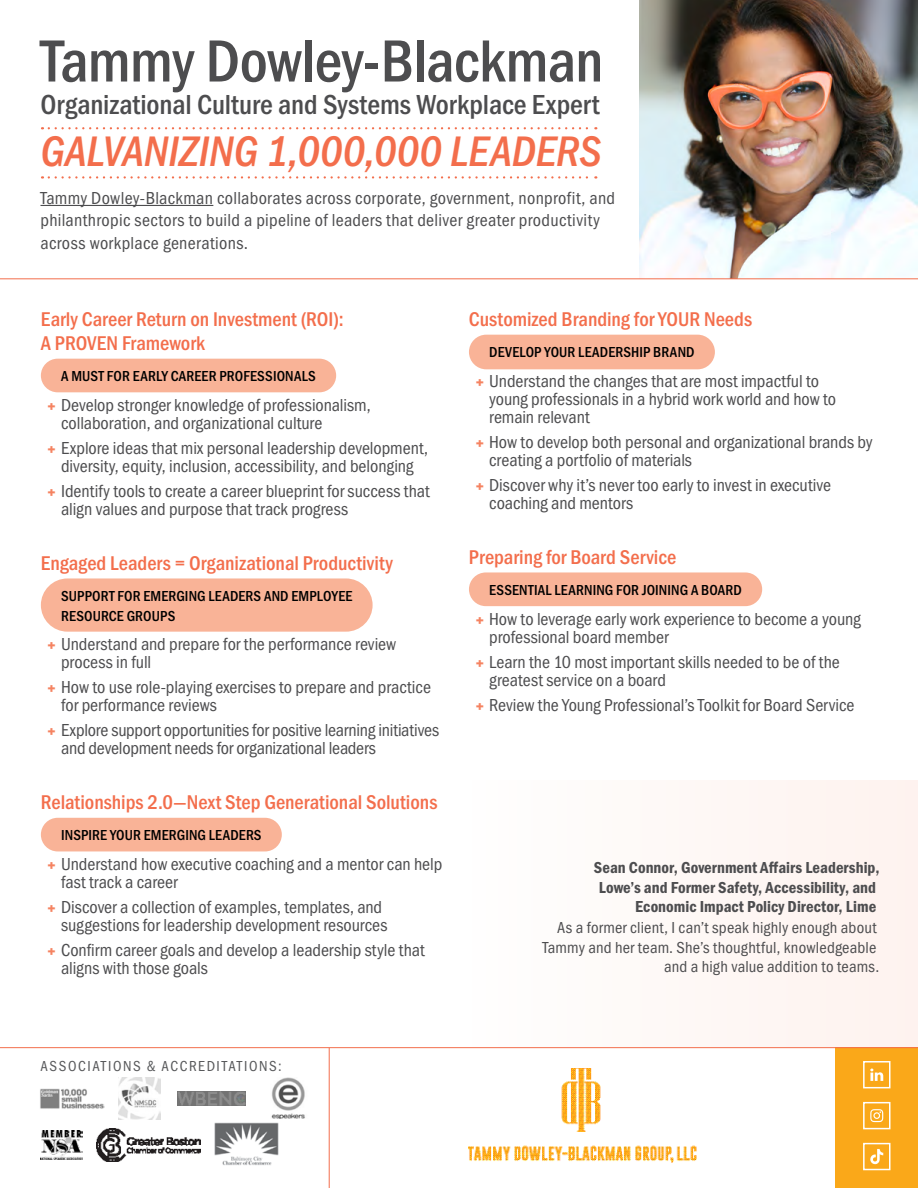
<style>
.page{position:relative;width:918px;height:1188px;background:#fff}
.page>*{position:absolute;margin:0;border:0;box-sizing:border-box;transform-origin:0 0}
.t1{font:500 61.5px "Franklin Gothic URW Cond";letter-spacing:-.01em;color:#4d4d4f}
.t2{font:44.25px "Franklin Gothic URW Con Med Ita";letter-spacing:-.005em;color:#f36e4c}
.t3{font:500 28.5px "Franklin Gothic URW Cond";color:#4d4d4f}
.t4{font:500 20.7px/24px "Franklin Gothic URW Cond";color:#f36e4c}
.t5{font:18px/18px "Franklin Gothic URW Cond";color:#4d4d4f}
.t6{font:16.5px/19.5px "Franklin Gothic URW Cond";letter-spacing:.01em;color:#4d4d4f;text-align:right}
.P_new{font:16.5px/19.5px "Franklin Gothic URW Con Dem";letter-spacing:.005em;color:#4d4d4f;text-align:right}
.h3_bubble{font:500 15px/19.5px "Franklin Gothic URW Cond";letter-spacing:.01em;color:#000}
.t7{font:15px "Franklin Gothic URW Cond";letter-spacing:.105em;color:#58595b}
.s1{font-family:"Peacock Deep";font-weight:700;color:#f58361}
</style>
<div class="page">
<div style="left:470px;top:781px;width:448px;height:267px;background:#fef8f6"></div>
<div style="left:836px;top:1048px;width:82px;height:140px;background:#faa819"></div>
<hr style="left:40px;top:205px;width:173px;height:1px;background:#4d4d4f">
<img style="left:639px;top:0;width:279px;height:279px">
<svg style="left:49px;top:127px;width:547px;height:2px"></svg>
<svg style="left:49px;top:176px;width:547px;height:3px"></svg>
<div style="left:863px;top:1061px;width:28px;height:27px;border:2px solid #fff"></div>
<svg style="left:870px;top:1069px;width:13px;height:12px"></svg>
<div style="left:863px;top:1102px;width:28px;height:27px;border:2px solid #fff"></div>
<svg style="left:870px;top:1109px;width:13px;height:13px"></svg>
<div style="left:863px;top:1143px;width:28px;height:27px;border:2px solid #fff"></div>
<svg style="left:870px;top:1149px;width:13px;height:15px"></svg>
<hr style="left:0;top:1047px;width:918px;height:1px;background:#f36e4c">
<hr style="left:0;top:279px;width:918px;height:1px;background:#f36e4c">
<div style="left:41px;top:359px;width:295px;height:33px;background:#f9b397;border-radius:17px"></div>
<div style="left:41px;top:578px;width:332px;height:54px;background:#f9b397;border-radius:27px"></div>
<div style="left:41px;top:818px;width:241px;height:33px;background:#f9b397;border-radius:17px"></div>
<div style="left:469px;top:335px;width:246px;height:34px;background:#f9b397;border-radius:17px"></div>
<div style="left:469px;top:572px;width:293px;height:34px;background:#f9b397;border-radius:17px"></div>
<img style="left:468px;top:1068px;width:229px;height:95px">
<img style="left:271px;top:1078px;width:34px;height:41px">
<svg style="left:177px;top:1091px;width:69px;height:15px"></svg>
<img style="left:118px;top:1077px;width:42px;height:43px">
<hr style="left:329px;top:1048px;width:1px;height:140px;background:#f36e4c">
<img style="left:40px;top:1131px;width:43px;height:28px">
<img style="left:96px;top:1129px;width:104px;height:32px">
<img style="left:214px;top:1122px;width:65px;height:44px">
<img style="left:40px;top:1088px;width:65px;height:21px">
<p class="t1" style="left:40px;top:17px;width:565px">Tammy Dowley-Blackman</p>
<p class="t3" style="left:40px;top:84px;width:561px">Organizational Culture and Systems Workplace Expert</p>
<p class="t2" style="left:40px;top:120px;width:563px">GALVANIZING 1,000,000 LEADERS</p>
<p class="t5" style="left:40px;top:185px;width:576px;line-height:22.5px">Tammy Dowley-Blackman collaborates across corporate, government, nonprofit, and philanthropic sectors to build a pipeline of leaders that deliver greater productivity across workplace generations.</p>
<p class="t4" style="left:41px;top:305px;width:304px">Early Career Return on Investment (ROI):<br>A PROVEN Framework</p>
<p class="h3_bubble" style="left:61px;top:365px;width:256px">A MUST FOR EARLY CAREER PROFESSIONALS</p>
<p class="t5" style="left:61px;top:395px;width:311px;text-indent:-14px"><span class="s1">+</span> Develop stronger knowledge of professionalism, collaboration, and organizational culture</p>
<p class="t5" style="left:48px;top:438px;width:382px;text-align:center"><span class="s1">+</span> Explore ideas that mix personal leadership development, diversity, equity, inclusion, accessibility, and belonging</p>
<p class="t5" style="left:61px;top:481px;width:370px;text-indent:-14px"><span class="s1">+</span> Identify tools to create a career blueprint for success that align values and purpose that track progress</p>
<p class="t4" style="left:41px;top:549px;width:353px">Engaged Leaders = Organizational Productivity</p>
<p class="h3_bubble" style="left:61px;top:585px;width:293px">SUPPORT FOR EMERGING LEADERS AND EMPLOYEE<br>RESOURCE GROUPS</p>
<p class="t5" style="left:61px;top:634px;width:337px;text-indent:-14px"><span class="s1">+</span> Understand and prepare for the performance review process in full</p>
<p class="t5" style="left:61px;top:677px;width:371px;text-indent:-14px"><span class="s1">+</span> How to use role-playing exercises to prepare and practice for performance reviews</p>
<p class="t5" style="left:61px;top:720px;width:380px;text-indent:-14px"><span class="s1">+</span> Explore support opportunities for positive learning initiatives and development needs for organizational leaders</p>
<p class="t4" style="left:41px;top:789px;width:398px">Relationships 2.0—Next Step Generational Solutions</p>
<p class="h3_bubble" style="left:61px;top:825px;width:202px">INSPIRE YOUR EMERGING LEADERS</p>
<p class="t5" style="left:61px;top:854px;width:383px;text-indent:-14px"><span class="s1">+</span> Understand how executive coaching and a mentor can help fast track a career</p>
<p class="t5" style="left:48px;top:897px;width:341px;text-align:right"><span class="s1">+</span> Discover a collection of examples, templates, and suggestions for leadership development resources</p>
<p class="t5" style="left:61px;top:940px;width:365px;text-indent:-14px"><span class="s1">+</span> Confirm career goals and develop a leadership style that aligns with those goals</p>
<p class="t4" style="left:469px;top:305px;width:285px">Customized Branding for YOUR Needs</p>
<p class="h3_bubble" style="left:489px;top:341px;width:207px">DEVELOP YOUR LEADERSHIP BRAND</p>
<p class="t5" style="left:489px;top:371px;width:349px;text-indent:-14px"><span class="s1">+</span> Understand the changes that are most impactful to young professionals in a hybrid work world and how to remain relevant</p>
<p class="t5" style="left:489px;top:432px;width:385px;text-indent:-14px"><span class="s1">+</span> How to develop both personal and organizational brands by creating a portfolio of materials</p>
<p class="t5" style="left:489px;top:475px;width:343px;text-indent:-14px"><span class="s1">+</span> Discover why it’s never too early to invest in executive coaching and mentors</p>
<p class="t4" style="left:469px;top:543px;width:209px">Preparing for Board Service</p>
<p class="h3_bubble" style="left:489px;top:579px;width:254px">ESSENTIAL LEARNING FOR JOINING A BOARD</p>
<p class="t5" style="left:489px;top:609px;width:373px;text-indent:-14px"><span class="s1">+</span> How to leverage early work experience to become a young professional board member</p>
<p class="t5" style="left:489px;top:652px;width:352px;text-indent:-14px"><span class="s1">+</span> Learn the 10 most important skills needed to be of the greatest service on a board</p>
<p class="t5" style="left:476px;top:695px;width:380px"><span class="s1">+</span> Review the Young Professional’s Toolkit for Board Service</p>
<p class="P_new" style="left:594px;top:857px;width:287px">Sean Connor, Government Affairs Leadership,<br>Lowe’s and Former Safety, Accessibility, and<br>Economic Impact Policy Director, Lime</p>
<p class="t6" style="left:543px;top:917px;width:338px">As a former client, I can’t speak highly enough about<br>Tammy and her team. She’s thoughtful, knowledgeable and a high value addition to teams.</p>
<p class="t7" style="left:40px;top:1055px;width:243px">ASSOCIATIONS &amp; ACCREDITATIONS:</p>
</div>
